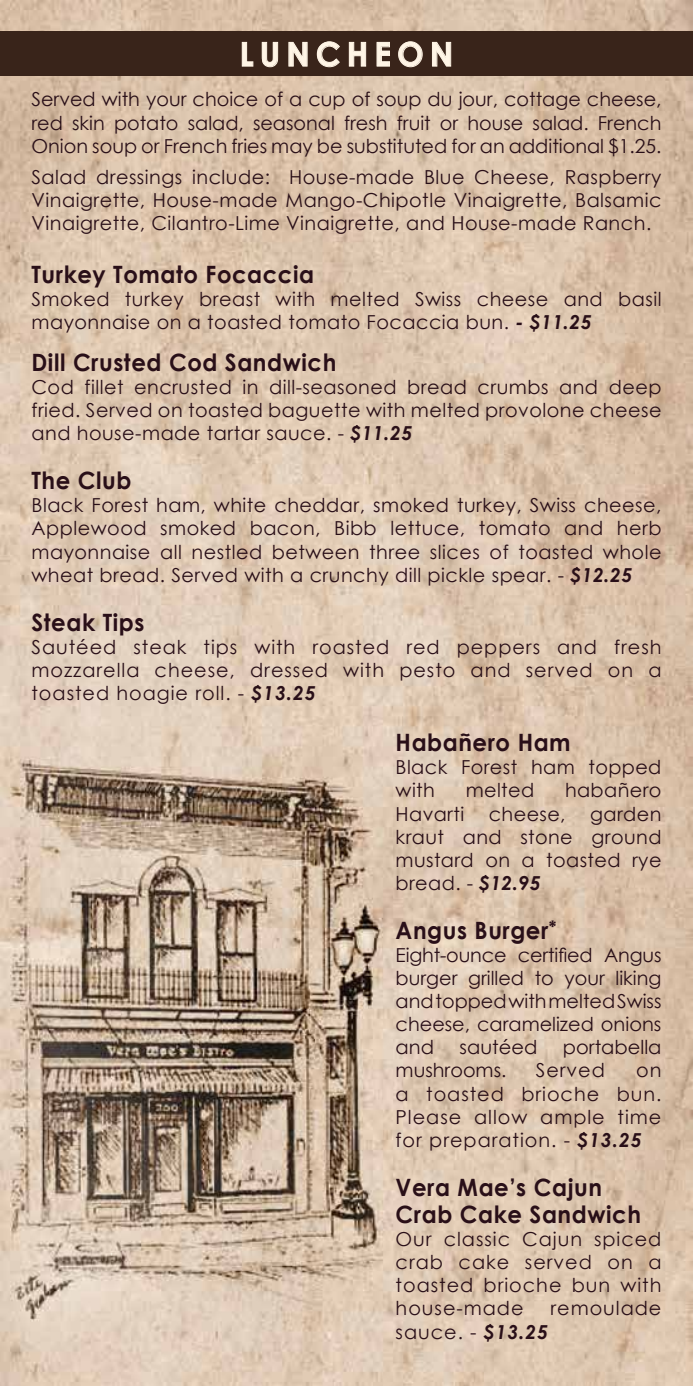
<style>
.page{position:relative;width:693px;height:1386px;background:#fff}
.page>*{position:absolute;margin:0;border:0;box-sizing:border-box;transform-origin:0 0}
.t1{font:700 33.07px "Century Gothic";color:#fff5e6;scale:.95 1}
.t2{font:700 23.8px/27.3px "Century Gothic";letter-spacing:.025em;color:#290f18;scale:.95 1}
.t3{font:19.25px/23.1px "Century Gothic";letter-spacing:.025em;color:#290f18;text-align:justify}
.t4{font:19.25px "Century Gothic";color:#290f18}
.t5{font:19.25px "Century Gothic";letter-spacing:.05em;color:#290f18}
.s1{font-weight:700;font-style:italic}
</style>
<div class="page">
<img style="left:0;top:0;width:693px;height:1386px">
<div style="left:0;top:32px;width:693px;height:44px;background:#39241a"></div>
<svg style="left:241px;top:42px;width:13px;height:25px"></svg>
<svg style="left:261px;top:42px;width:18px;height:26px"></svg>
<svg style="left:288px;top:42px;width:20px;height:25px"></svg>
<svg style="left:317px;top:41px;width:23px;height:27px"></svg>
<svg style="left:349px;top:42px;width:18px;height:25px"></svg>
<svg style="left:376px;top:42px;width:14px;height:25px"></svg>
<svg style="left:398px;top:41px;width:25px;height:27px"></svg>
<svg style="left:432px;top:42px;width:20px;height:25px"></svg>
<h1 class="t1" style="left:240px;top:29px;width:51px">Luncheon</h1>
<p class="t3" style="left:32px;top:88px;width:632px">Served with your choice of a cup of soup du jour, cottage cheese, red skin potato salad, seasonal fresh fruit or house salad. French Onion soup or French fries may be substituted for an additional $1.25.</p>
<p class="t3" style="left:32px;top:165px;width:632px">Salad dressings include: House-made Blue Cheese, Raspberry Vinaigrette, House-made Mango-Chipotle Vinaigrette, Balsamic Vinaigrette, Cilantro-Lime Vinaigrette, and House-made Ranch.</p>
<p class="t2" style="left:32px;top:259px;width:299px">Turkey Tomato Focaccia</p>
<p class="t3" style="left:32px;top:287px;width:632px">Smoked turkey breast with melted Swiss cheese and basil mayonnaise on a toasted tomato Focaccia bun. <span class="s1">- $11.25</span></p>
<p class="t2" style="left:32px;top:348px;width:322px">Dill Crusted Cod Sandwich</p>
<p class="t3" style="left:32px;top:375px;width:632px">Cod fillet encrusted in dill-seasoned bread crumbs and deep fried. Served on toasted baguette with melted provolone cheese and house-made tartar sauce. - <span class="s1">$11.25</span></p>
<p class="t2" style="left:32px;top:466px;width:107px">The Club</p>
<p class="t3" style="left:32px;top:494px;width:632px">Black Forest ham, white cheddar, smoked turkey, Swiss cheese, Applewood smoked bacon, Bibb lettuce, tomato and herb mayonnaise all nestled between three slices of toasted whole wheat bread. Served with a crunchy dill pickle spear. - <span class="s1">$12.25</span></p>
<p class="t2" style="left:32px;top:607px;width:120px">Steak Tips</p>
<p class="t3" style="left:32px;top:635px;width:632px">Sautéed steak tips with roasted red peppers and fresh mozzarella cheese, dressed with pesto and served on a toasted hoagie roll. - <span class="s1">$13.25</span></p>
<p class="t2" style="left:396px;top:728px;width:186px">Habañero Ham</p>
<p class="t3" style="left:396px;top:756px;width:267px">Black Forest ham topped with</p>
<p class="t3" style="left:466px;top:779px;width:70px">melted</p>
<p class="t3" style="left:565px;top:779px;width:98px">habañero</p>
<p class="t3" style="left:396px;top:802px;width:70px">Havarti</p>
<p class="t3" style="left:489px;top:802px;width:78px">cheese,</p>
<p class="t3" style="left:396px;top:802px;width:267px;text-indent:195px">garden kraut and stone ground mustard on a toasted rye bread. - <span class="s1">$12.95</span></p>
<p class="t2" style="left:396px;top:915px;width:171px">Angus Burger<sup>*</sup></p>
<p class="t3" style="left:396px;top:943px;width:267px">Eight-ounce certified Angus burger grilled to your liking and topped with melted Swiss cheese, caramelized onions and</p>
<p class="t4" style="left:460px;top:1034px;width:79px">sautéed</p>
<p class="t4" style="left:563px;top:1034px;width:100px">portabella</p>
<p class="t4" style="left:396px;top:1057px;width:112px">mushrooms.</p>
<p class="t3" style="left:536px;top:1059px;width:71px">Served</p>
<p class="t3" style="left:396px;top:1059px;width:267px;text-indent:241px">on a toasted brioche bun.<br>Please allow ample time for preparation. - <span class="s1">$13.25</span></p>
<p class="t2" style="left:396px;top:1172px;width:260px">Vera Mae’s Cajun<br>Crab Cake Sandwich</p>
<p class="t3" style="left:396px;top:1227px;width:267px">Our classic Cajun spiced crab cake served on a toasted brioche bun with house-made</p>
<p class="t5" style="left:550px;top:1295px;width:113px">remoulade</p>
<p class="t3" style="left:396px;top:1320px;width:154px">sauce. - <span class="s1">$13.25</span></p>
</div>
